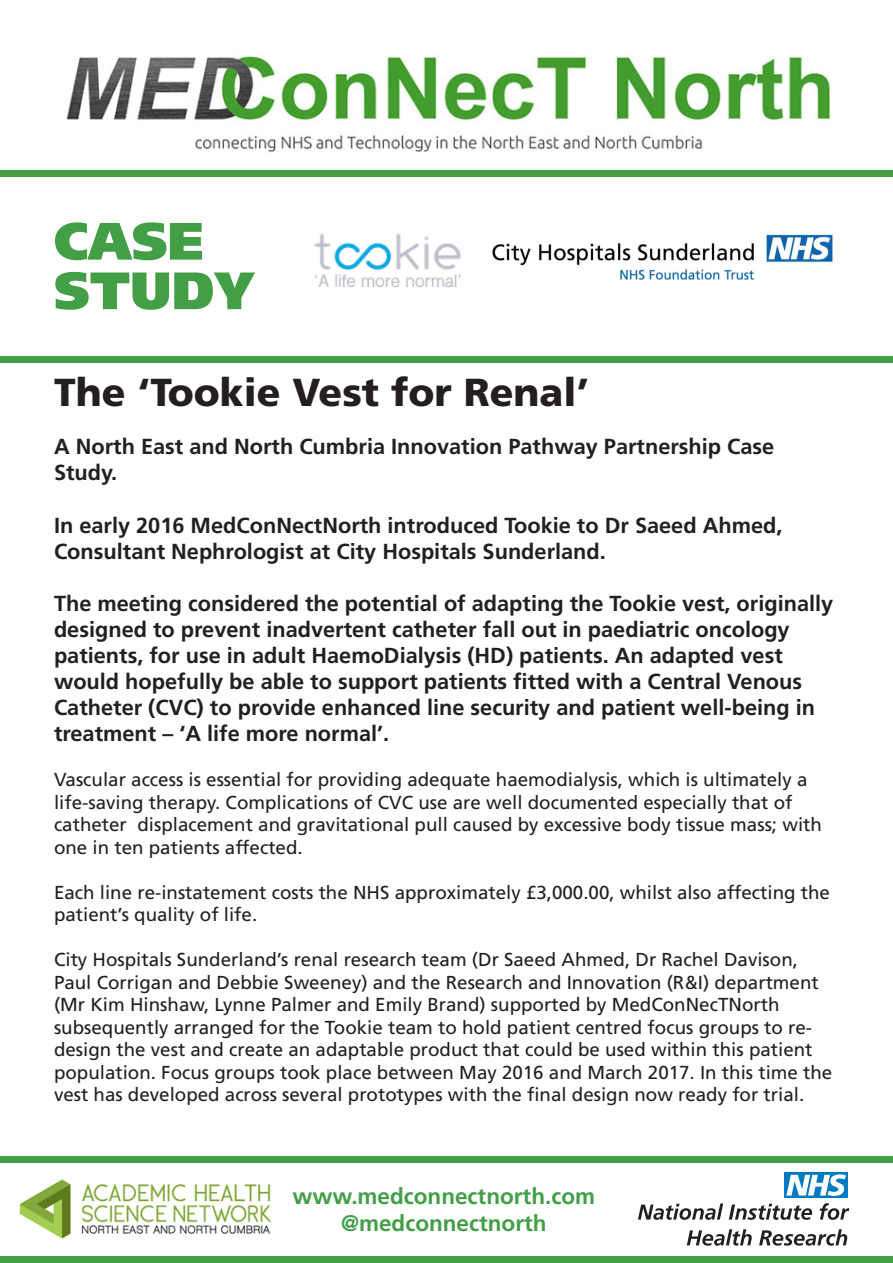
<style>
.page{position:relative;width:893px;height:1263px;background:#fff}
.page>*{position:absolute;margin:0;border:0;box-sizing:border-box;transform-origin:0 0}
.t1{font:900 52.5px "Frutiger LT Com";color:#429f46}
.t2{font:900 39px "Frutiger LT Com";color:#231f20}
.t3{font:700 22.5px/27px "Frutiger LT Com";color:#429f46;text-align:center}
.t4{font:700 21.75px/26.1px "Frutiger LT Com";color:#231f20}
.t5{font:18.75px/22.5px "Frutiger LT Com";color:#231f20}
</style>
<div class="page">
<div style="left:0;top:1157px;width:893px;height:6px;background:#429f46"></div>
<div style="left:0;top:1256px;width:893px;height:7px;background:#429f46"></div>
<img style="left:19px;top:1179px;width:253px;height:60px">
<svg style="left:638px;top:1203px;width:85px;height:17px"></svg>
<svg style="left:729px;top:1204px;width:83px;height:16px"></svg>
<svg style="left:820px;top:1203px;width:29px;height:17px"></svg>
<svg style="left:687px;top:1229px;width:65px;height:17px"></svg>
<svg style="left:759px;top:1229px;width:88px;height:17px"></svg>
<div style="left:785px;top:1172px;width:63px;height:26px;background:#007ac2"></div>
<svg style="left:786px;top:1174px;width:60px;height:22px"></svg>
<img style="left:66px;top:54px;width:764px;height:98px">
<img style="left:314px;top:234px;width:519px;height:54px">
<div style="left:0;top:170px;width:893px;height:6px;background:#429f46"></div>
<div style="left:0;top:356px;width:893px;height:6px;background:#429f46"></div>
<p class="t1" style="left:54px;top:209px;width:151px">CASE</p>
<p class="t1" style="left:54px;top:259px;width:202px">STUDY</p>
<p class="t2" style="left:54px;top:368px;width:537px">The ‘Tookie Vest for Renal’</p>
<p class="t4" style="left:54px;top:434px;width:722px">A North East and North Cumbria Innovation Pathway Partnership Case<br>Study.</p>
<p class="t4" style="left:54px;top:512px;width:730px">In early 2016 MedConNectNorth introduced Tookie to Dr Saeed Ahmed,<br>Consultant Nephrologist at City Hospitals Sunderland.</p>
<p class="t4" style="left:54px;top:590px;width:781px">The meeting considered the potential of adapting the Tookie vest, originally designed to prevent inadvertent catheter fall out in paediatric oncology patients, for use in adult HaemoDialysis (HD) patients. An adapted vest would hopefully be able to support patients fitted with a Central Venous Catheter (CVC) to provide enhanced line security and patient well-being in treatment – ‘A life more normal’.</p>
<p class="t5" style="left:54px;top:769px;width:769px">Vascular access is essential for providing adequate haemodialysis, which is ultimately a life-saving therapy. Complications of CVC use are well documented especially that of catheter displacement and gravitational pull caused by excessive body tissue mass; with one in ten patients affected.</p>
<p class="t5" style="left:54px;top:881px;width:777px">Each line re-instatement costs the NHS approximately £3,000.00, whilst also affecting the patient’s quality of life.</p>
<p class="t5" style="left:54px;top:949px;width:780px">City Hospitals Sunderland’s renal research team (Dr Saeed Ahmed, Dr Rachel Davison, Paul Corrigan and Debbie Sweeney) and the Research and Innovation (R&amp;I) department (Mr Kim Hinshaw, Lynne Palmer and Emily Brand) supported by MedConNecTNorth subsequently arranged for the Tookie team to hold patient centred focus groups to re&shy;design the vest and create an adaptable product that could be used within this patient population. Focus groups took place between May 2016 and March 2017. In this time the vest has developed across several prototypes with the final design now ready for trial.</p>
<p class="t3" style="left:293px;top:1183px;width:304px">www.medconnectnorth.com @medconnectnorth</p>
</div>
